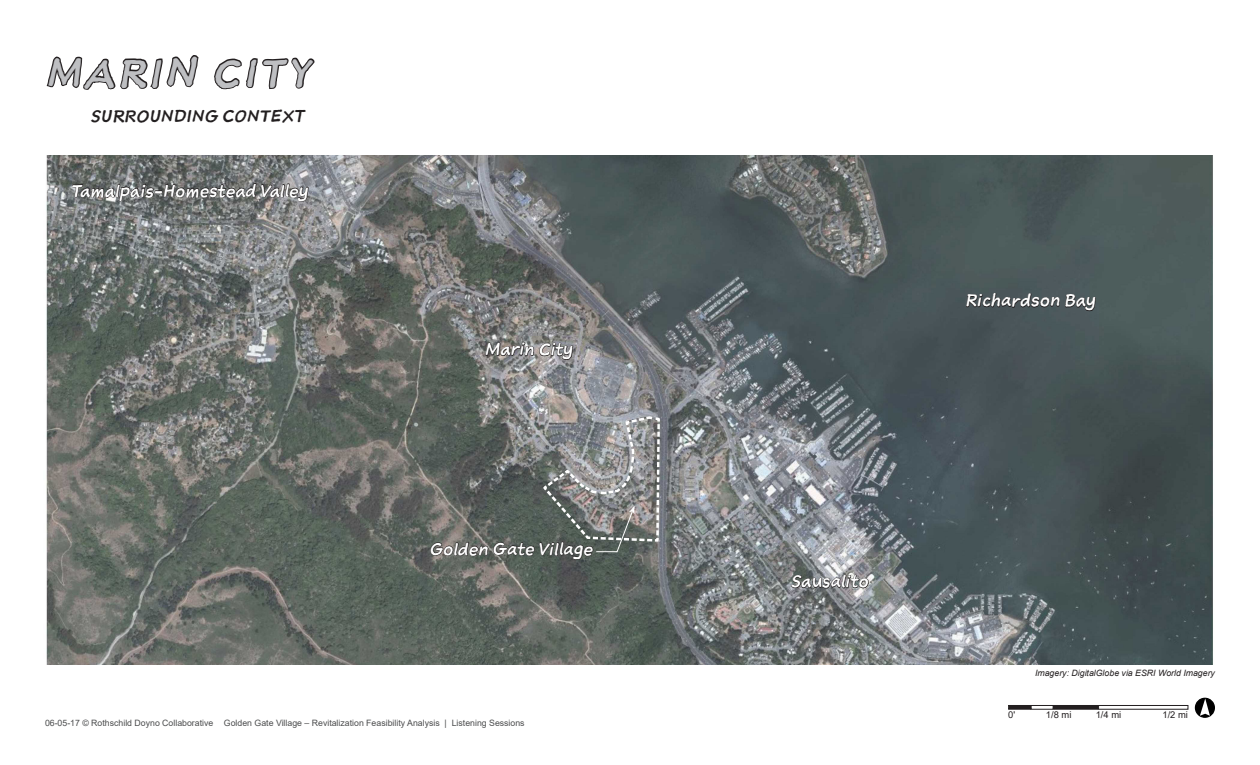
<style>
.page{position:relative;width:1260px;height:765px;background:#fff}
.page>*{position:absolute;margin:0;border:0;box-sizing:border-box;transform-origin:0 0}
.t1{font:italic 37.5px "Sketchnote Text";color:#bebfc2}
.t2{font:italic 16.25px "Sketchnote Text";letter-spacing:-.005em;color:#fff}
.t3{font:italic 16.25px "Sketchnote Text";color:#231f20}
.t4{font:9.38px "Arial";color:#231f20}
.t5{font:8.75px "Arial";color:#4b4c4d}
.t6{font:italic 8.75px "Arial";color:#231f20}
</style>
<div class="page">
<svg style="left:1194px;top:697px;width:21px;height:21px"></svg>
<hr style="left:1009px;top:705px;width:22px;height:4px;background:#231f20">
<div style="left:1008px;top:705px;width:23px;height:5px;border:1px solid #231f20"></div>
<hr style="left:1054px;top:705px;width:44px;height:4px;background:#231f20">
<div style="left:1053px;top:705px;width:45px;height:5px;border:1px solid #231f20"></div>
<div style="left:1098px;top:705px;width:90px;height:5px;border:1px solid #231f20"></div>
<div style="left:1031px;top:705px;width:22px;height:5px;border:1px solid #231f20"></div>
<img style="left:46px;top:156px;width:1167px;height:508px">
<svg style="left:485px;top:338px;width:88px;height:22px;background:#757373"></svg>
<svg style="left:966px;top:291px;width:130px;height:21px;background:#41494c"></svg>
<svg style="left:72px;top:180px;width:237px;height:23px;background:#636464"></svg>
<svg style="left:790px;top:572px;width:79px;height:17px"></svg>
<svg style="left:430px;top:415px;width:231px;height:145px;background:#717572"></svg>
<svg style="left:46px;top:55px;width:153px;height:35px"></svg>
<svg style="left:214px;top:57px;width:101px;height:33px"></svg>
<h1 class="t1" style="left:45px;top:48px;width:274px">MARIN CITY</h1>
<h2 class="t3" style="left:90px;top:105px;width:215px">SURROUNDING CONTEXT</h2>
<h2 class="t2" style="left:70px;top:180px;width:240px">Tamalpais-Homestead Valley</h2>
<h2 class="t2" style="left:484px;top:338px;width:90px">Marin City</h2>
<h2 class="t2" style="left:429px;top:538px;width:165px">Golden Gate Village</h2>
<p class="t5" style="left:45px;top:717px;width:481px">06-05-17 © Rothschild Doyno Collaborative Golden Gate Village – Revitalization Feasibility Analysis | Listening Sessions</p>
<h2 class="t2" style="left:965px;top:290px;width:132px">Richardson Bay</h2>
<h2 class="t2" style="left:791px;top:570px;width:79px">Sausalito</h2>
<p class="t6" style="left:1035px;top:667px;width:181px">Imagery: DigitalGlobe via ESRI World Imagery</p>
<p class="t4" style="left:1008px;top:708px;width:9px">0'</p>
<p class="t4" style="left:1046px;top:708px;width:27px">1/8 mi</p>
<p class="t4" style="left:1096px;top:708px;width:27px">1/4 mi</p>
<p class="t4" style="left:1162px;top:708px;width:27px">1/2 mi</p>
</div>
